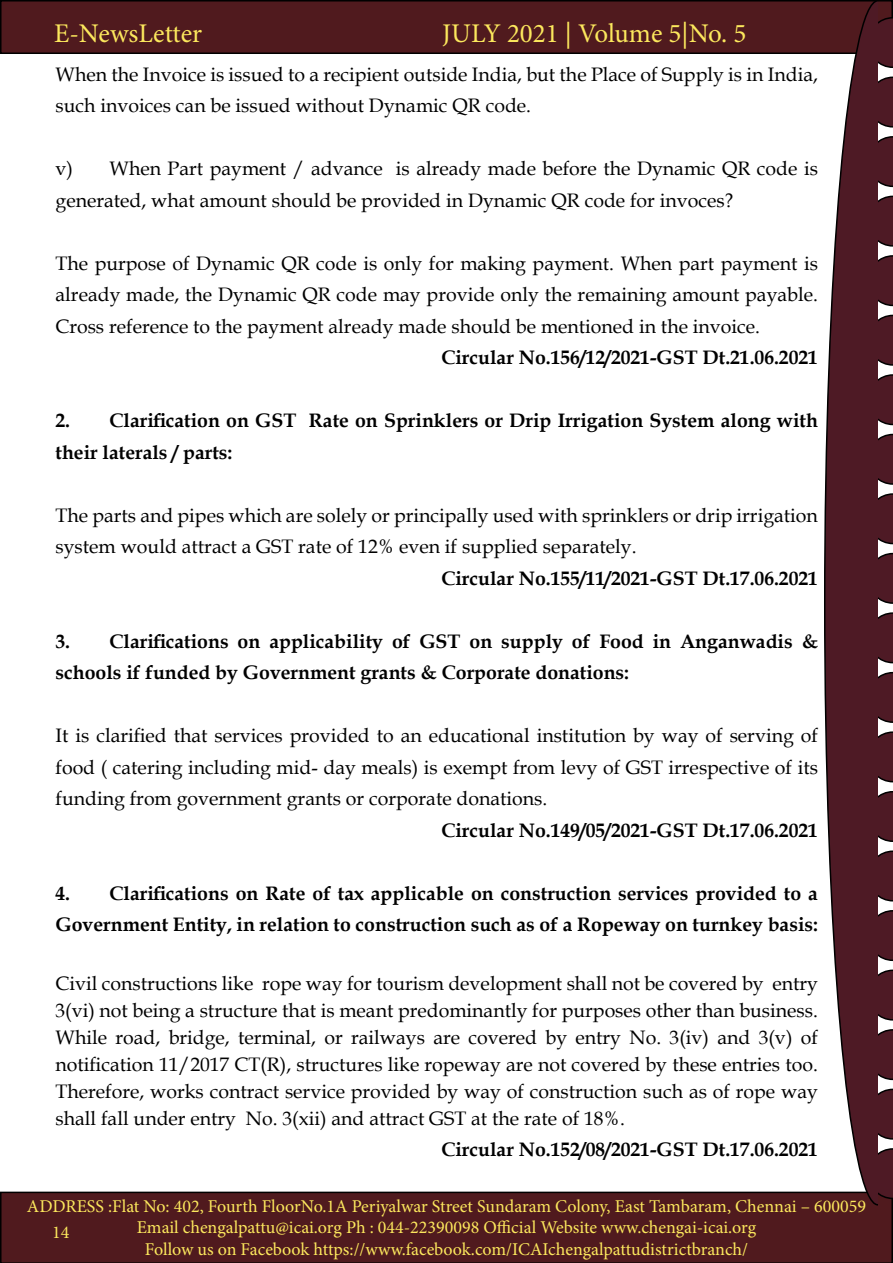
<style>
.page{position:relative;width:893px;height:1263px;background:#fff}
.page>*{position:absolute;margin:0;border:0;box-sizing:border-box;transform-origin:0 0}
.t1{font:27px "Minion Pro";color:#fce85d}
.t2{font:19.5px/31.5px "Book Antiqua";color:#000}
.t3{font:700 19.5px/31.5px "Book Antiqua";color:#000}
.t4{font:18px/21.6px "Minion Pro";color:#fce85d;text-align:center}
</style>
<div class="page">
<div style="left:1px;top:1px;width:891px;height:52px;background:#501a1e"></div>
<div style="left:0;top:0;width:893px;height:54px;border:2px solid #000"></div>
<div style="left:0;top:1191px;width:893px;height:72px;background:#501a1e"></div>
<svg style="left:879px;top:77px;width:14px;height:51px"></svg>
<svg style="left:879px;top:0;width:14px;height:68px"></svg>
<svg style="left:879px;top:136px;width:14px;height:51px"></svg>
<svg style="left:879px;top:196px;width:14px;height:51px"></svg>
<svg style="left:879px;top:255px;width:14px;height:51px"></svg>
<svg style="left:879px;top:315px;width:14px;height:51px"></svg>
<svg style="left:879px;top:374px;width:14px;height:51px"></svg>
<svg style="left:879px;top:434px;width:14px;height:51px"></svg>
<svg style="left:879px;top:493px;width:14px;height:51px"></svg>
<svg style="left:879px;top:553px;width:14px;height:51px"></svg>
<svg style="left:879px;top:612px;width:14px;height:51px"></svg>
<svg style="left:879px;top:672px;width:14px;height:51px"></svg>
<svg style="left:879px;top:731px;width:14px;height:51px"></svg>
<svg style="left:879px;top:791px;width:14px;height:51px"></svg>
<svg style="left:879px;top:850px;width:14px;height:51px"></svg>
<svg style="left:879px;top:910px;width:14px;height:51px"></svg>
<svg style="left:879px;top:969px;width:14px;height:51px"></svg>
<svg style="left:879px;top:1029px;width:14px;height:51px"></svg>
<svg style="left:879px;top:1089px;width:14px;height:51px"></svg>
<svg style="left:867px;top:1148px;width:26px;height:114px;background:#4c1a20"></svg>
<svg style="left:823px;top:0;width:56px;height:1206px"></svg>
<h1 class="t1" style="left:54px;top:15px;width:150px">E-NewsLetter</h1>
<h1 class="t1" style="left:442px;top:15px;width:306px">JULY 2021 | Volume 5|No. 5</h1>
<p class="t2" style="left:56px;top:58px;width:764px">When the Invoice is issued to a recipient outside India, but the Place of Supply is in India, such invoices can be issued without Dynamic QR code.</p>
<p class="t2" style="left:56px;top:152px;width:764px">v) When Part payment / advance is already made before the Dynamic QR code is generated, what amount should be provided in Dynamic QR code for invoces?</p>
<p class="t2" style="left:56px;top:247px;width:764px;text-align:justify">The purpose of Dynamic QR code is only for making payment. When part payment is already made, the Dynamic QR code may provide only the remaining amount payable.<br>Cross reference to the payment already made should be mentioned in the invoice.</p>
<p class="t3" style="left:441px;top:342px;width:378px">Circular No.156/12/2021-GST Dt.21.06.2021</p>
<p class="t3" style="left:56px;top:405px;width:764px">2. Clarification on GST Rate on Sprinklers or Drip Irrigation System along with their laterals / parts:</p>
<p class="t2" style="left:56px;top:499px;width:764px">The parts and pipes which are solely or principally used with sprinklers or drip irrigation system would attract a GST rate of 12% even if supplied separately.</p>
<p class="t3" style="left:441px;top:562px;width:378px">Circular No.155/11/2021-GST Dt.17.06.2021</p>
<p class="t3" style="left:56px;top:625px;width:764px">3. Clarifications on applicability of GST on supply of Food in Anganwadis &amp; schools if funded by Government grants &amp; Corporate donations:</p>
<p class="t2" style="left:56px;top:719px;width:764px;text-align:justify">It is clarified that services provided to an educational institution by way of serving of food ( catering including mid- day meals) is exempt from levy of GST irrespective of its funding from government grants or corporate donations.</p>
<p class="t3" style="left:441px;top:814px;width:378px">Circular No.149/05/2021-GST Dt.17.06.2021</p>
<p class="t3" style="left:56px;top:877px;width:764px">4. Clarifications on Rate of tax applicable on construction services provided to a<br>Government Entity, in relation to construction such as of a Ropeway on turnkey basis:</p>
<p class="t2" style="left:56px;top:969px;width:764px;line-height:27px;text-align:justify">Civil constructions like rope way for tourism development shall not be covered by entry 3(vi) not being a structure that is meant predominantly for purposes other than business.<br>While road, bridge, terminal, or railways are covered by entry No. 3(iv) and 3(v) of notification 11/2017 CT(R), structures like ropeway are not covered by these entries too.<br>Therefore, works contract service provided by way of construction such as of rope way shall fall under entry No. 3(xii) and attract GST at the rate of 18%.</p>
<p class="t3" style="left:441px;top:1134px;width:378px">Circular No.152/08/2021-GST Dt.17.06.2021</p>
<p class="t4" style="left:27px;top:1195px;width:840px">ADDRESS :Flat No: 402, Fourth FloorNo.1A Periyalwar Street Sundaram Colony, East Tambaram, Chennai – 600059<br>Email chengalpattu@icai.org Ph : 044-22390098 Official Website www.chengai-icai.org<br>Follow us on Facebook https://www.facebook.com/ICAIchengalpattudistrictbranch/</p>
<p class="t4" style="left:52px;top:1221px;width:19px">14</p>
</div>
